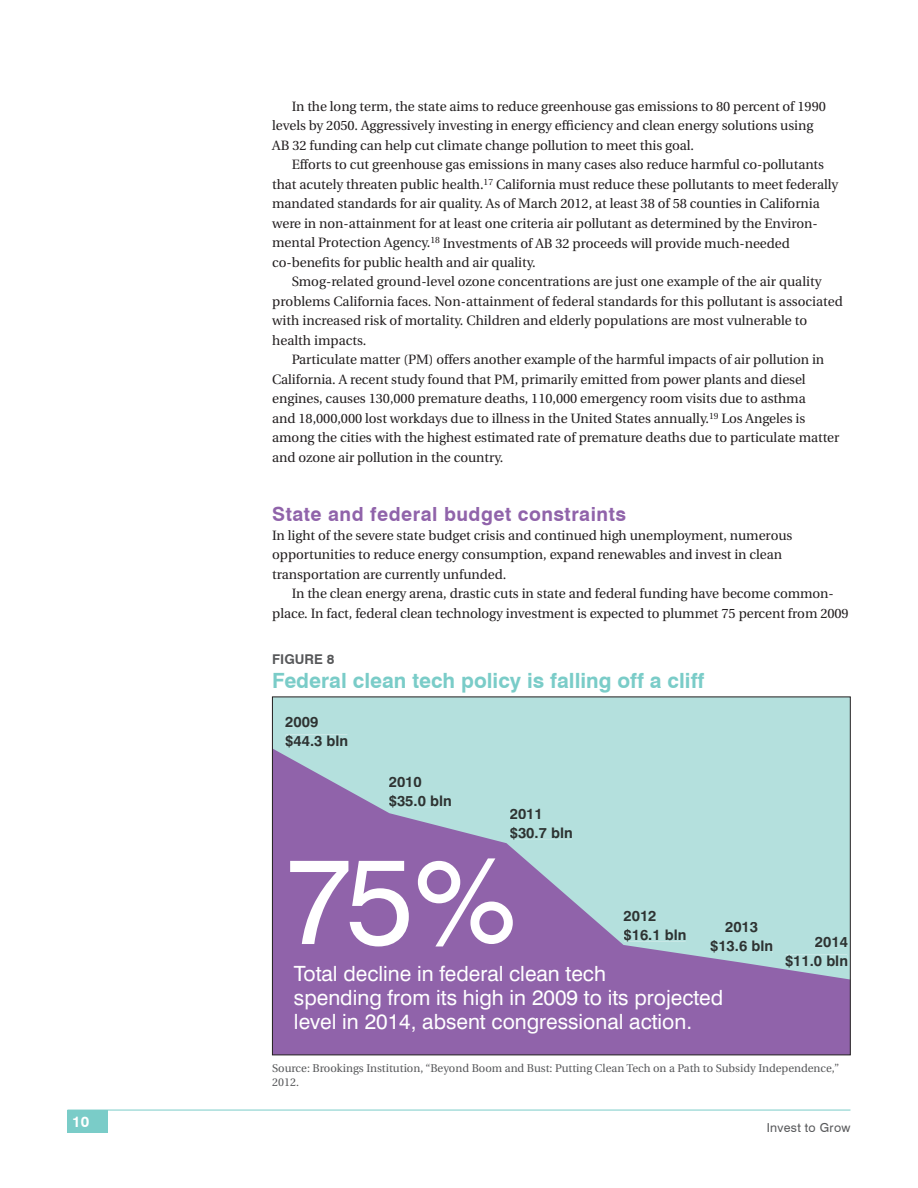
<style>
.page{position:relative;width:918px;height:1188px;background:#fff}
.page>*{position:absolute;margin:0;border:0;box-sizing:border-box;transform-origin:0 0}
.t1{font:122.4px "Swiss 721 BT";color:#fff}
.t2{font:21px/23.5px "Swiss 721 BT";color:#fff}
.t3{font:700 21px "Swiss 721 BT";color:#7accc8}
.t4{font:700 19.5px "Swiss 721 BT";letter-spacing:.025em;color:#9063aa}
.t5{font:700 15px "Swiss 721 BT";color:#fff}
.t6{font:700 14.55px/18.9px "Swiss 721 BT";color:#2e3332}
.t7{font:13.5px/19.5px "Utopia";letter-spacing:-.005em;color:#231f20}
.t8{font:700 13.5px "Swiss 721 BT";color:#57585a}
.t9{font:12.3px "Swiss 721 BT";letter-spacing:.025em;color:#57585a}
.t10{font:11.25px/13.5px "Utopia";color:#57585a}
</style>
<div class="page">
<div style="left:68px;top:1110px;width:40px;height:23px;background:#7accc8"></div>
<hr style="left:68px;top:1110px;width:782px;height:1px;background:#7accc8">
<div style="left:274px;top:699px;width:574px;height:49px;background:#b4e0dd"></div>
<svg style="left:274px;top:748px;width:574px;height:305px;background:#9f98bf"></svg>
<div style="left:286px;top:717px;width:32px;height:10px;background:#b4e0dd"></div>
<div style="left:286px;top:735px;width:61px;height:12px;background:#b4e0dd"></div>
<div style="left:815px;top:937px;width:33px;height:10px;background:#b4e0dd"></div>
<div style="left:786px;top:955px;width:61px;height:12px;background:#b4e0dd"></div>
<div style="left:389px;top:776px;width:32px;height:11px;background:#b4e0dd"></div>
<div style="left:389px;top:794px;width:62px;height:13px;background:#b4e0dd"></div>
<div style="left:510px;top:808px;width:30px;height:11px;background:#b4e0dd"></div>
<div style="left:510px;top:827px;width:62px;height:12px;background:#b4e0dd"></div>
<div style="left:624px;top:911px;width:32px;height:10px;background:#b4e0dd"></div>
<div style="left:624px;top:929px;width:62px;height:12px;background:#b4e0dd"></div>
<div style="left:725px;top:922px;width:33px;height:11px;background:#b4e0dd"></div>
<div style="left:711px;top:940px;width:61px;height:13px;background:#b4e0dd"></div>
<p class="t5" style="left:72px;top:1113px;width:19px">10</p>
<p class="t7" style="left:272px;top:97px;width:555px;text-indent:19px">In the long term, the state aims to reduce greenhouse gas emissions to 80 percent of 1990 levels by 2050. Aggressively investing in energy efficiency and clean energy solutions using<br>AB 32 funding can help cut climate change pollution to meet this goal.</p>
<p class="t7" style="left:272px;top:155px;width:568px;text-indent:20px">Efforts to cut greenhouse gas emissions in many cases also reduce harmful co-pollutants that acutely threaten public health.<sup>17</sup> California must reduce these pollutants to meet federally mandated standards for air quality. As of March 2012, at least 38 of 58 counties in California were in non-attainment for at least one criteria air pollutant as determined by the Environ&shy;mental Protection Agency.<sup>18</sup> Investments of AB 32 proceeds will provide much-needed co-benefits for public health and air quality.</p>
<p class="t7" style="left:272px;top:272px;width:572px;text-indent:19px">Smog-related ground-level ozone concentrations are just one example of the air quality problems California faces. Non-attainment of federal standards for this pollutant is associated with increased risk of mortality. Children and elderly populations are most vulnerable to health impacts.</p>
<p class="t7" style="left:272px;top:350px;width:569px;text-indent:19px">Particulate matter (PM) offers another example of the harmful impacts of air pollution in California. A recent study found that PM, primarily emitted from power plants and diesel engines, causes 130,000 premature deaths, 110,000 emergency room visits due to asthma<br>and 18,000,000 lost workdays due to illness in the United States annually.<sup>19</sup> Los Angeles is among the cities with the highest estimated rate of premature deaths due to particulate matter and ozone air pollution in the country.</p>
<h3 class="t4" style="left:272px;top:502px;width:355px">State and federal budget constraints</h3>
<p class="t7" style="left:272px;top:526px;width:522px">In light of the severe state budget crisis and continued high unemployment, numerous opportunities to reduce energy consumption, expand renewables and invest in clean transportation are currently unfunded.</p>
<p class="t7" style="left:272px;top:584px;width:578px;text-align:center">In the clean energy arena, drastic cuts in state and federal funding have become common&shy;place. In fact, federal clean technology investment is expected to plummet 75 percent from 2009</p>
<p class="t8" style="left:272px;top:651px;width:64px">Figure 8</p>
<h2 class="t3" style="left:272px;top:668px;width:434px">Federal clean tech policy is falling off a cliff</h2>
<p class="t6" style="left:285px;top:712px;width:65px">2009 $44.3 bln</p>
<p class="t6" style="left:389px;top:772px;width:65px">2010 $35.0 bln</p>
<p class="t6" style="left:510px;top:804px;width:65px">2011 $30.7 bln</p>
<h1 class="t1" style="left:285px;top:826px;width:233px">75%</h1>
<h2 class="t2" style="left:294px;top:962px;width:431px">Total decline in federal clean tech<br>spending from its high in 2009 to its projected level in 2014, absent congressional action.</h2>
<p class="t6" style="left:624px;top:906px;width:65px">2012 $16.1 bln</p>
<p class="t6" style="left:710px;top:918px;width:65px;text-align:center">2013 $13.6 bln</p>
<p class="t6" style="left:785px;top:932px;width:65px;text-align:right">2014 $11.0 bln</p>
<p class="t10" style="left:272px;top:1062px;width:569px">Source: Brookings Institution, “Beyond Boom and Bust: Putting Clean Tech on a Path to Subsidy Independence,”<br>2012.</p>
<p class="t9" style="left:767px;top:1121px;width:85px">Invest to Grow</p>
</div>
